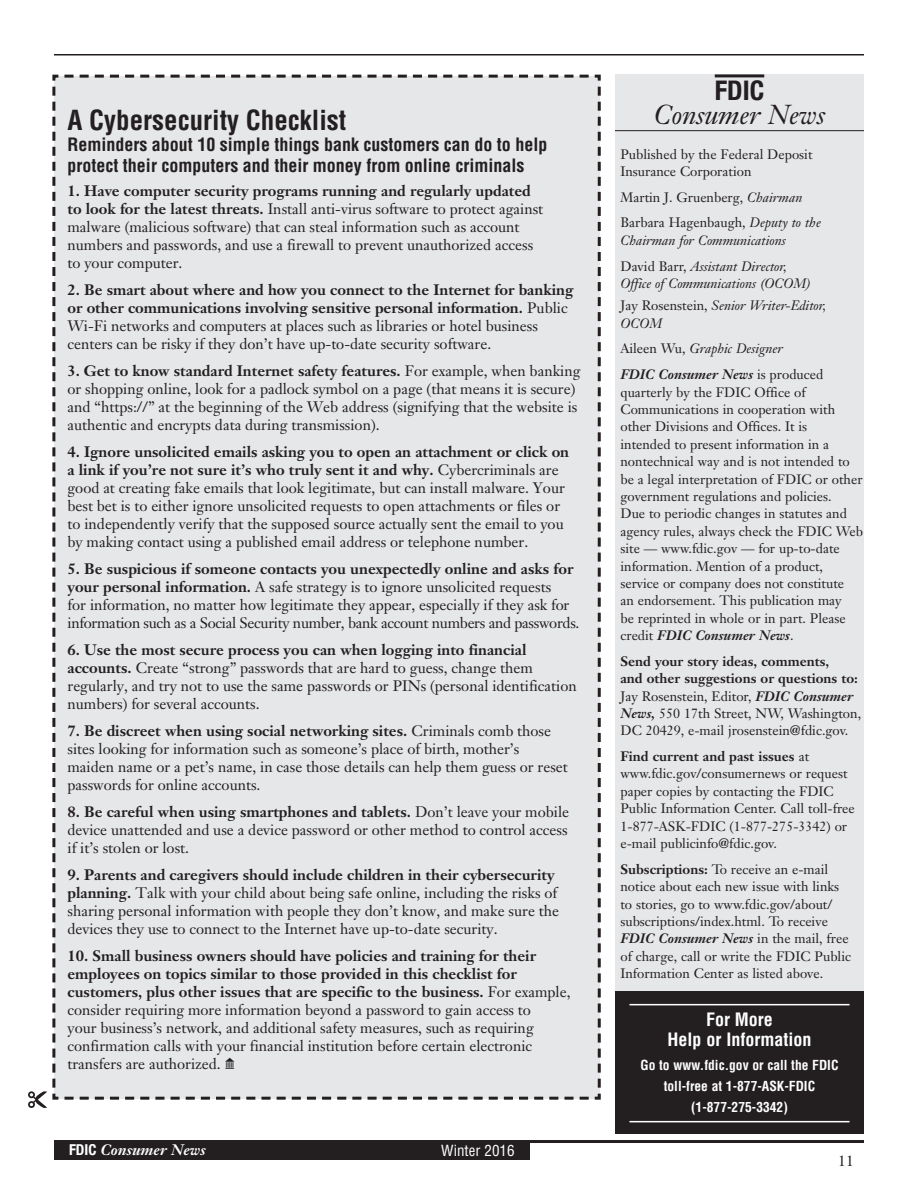
<style>
.page{position:relative;width:918px;height:1188px;background:#fff}
.page>*{position:absolute;margin:0;border:0;box-sizing:border-box;transform-origin:0 0}
.t1{font:700 condensed 27px "Helvetica";color:#231f20}
._00_1head_CN{font:italic 27px/24px "Janson Text";color:#231f20;text-align:center}
.t2{font:700 condensed 18px/21px "Helvetica";color:#231f20}
.t3{font:700 condensed 18px "Helvetica";color:#fff}
.new_body_text{font:15px/18px "Janson Text";color:#231f20}
.t4{font:italic 700 15px "Janson Text";color:#fff}
.t5{font:condensed 15px "Helvetica";color:#fff}
._04_msthead_copy{font:13.5px/17.4px "Janson Text";color:#231f20}
._04_msthead_copy-2{font:italic 13.5px/17.4px "Janson Text";color:#231f20}
.t6{font:700 condensed 13.5px/21px "Helvetica";color:#fff;text-align:center}
.s1{font-weight:700}
.s2{font-family:"Carta"}
.s3{font-family:"Helvetica Neue";font-style:normal;font-stretch:condensed}
.s4{font-family:"Helvetica Neue";font-weight:700;font-style:normal;font-stretch:condensed}
.s5{font-style:italic}
.s6{font-style:normal}
.s7{font-weight:700;font-style:italic}
</style>
<div class="page">
<hr style="left:54px;top:1140px;width:810px;height:3px;background:#231f20">
<div style="left:54px;top:1141px;width:476px;height:19px;background:#231f20"></div>
<hr style="left:54px;top:54px;width:810px;height:2px;background:#231f20">
<div style="left:52px;top:74px;width:549px;height:1026px;background:#e6e7e9"></div>
<div style="left:615px;top:74px;width:249px;height:73px;background:#e6e7e9"></div>
<hr style="left:715px;top:74px;width:49px;height:3px;background:#231f20">
<hr style="left:615px;top:130px;width:249px;height:1px;background:#231f20">
<div style="left:615px;top:991px;width:249px;height:143px;background:#231f20"></div>
<hr style="left:629px;top:1004px;width:221px;height:1px;background:#fff">
<hr style="left:629px;top:1121px;width:221px;height:1px;background:#fff">
<div style="left:615px;top:140px;width:249px;height:851px;background:#e6e7e9"></div>
<svg style="left:28px;top:87px;width:27px;height:1021px"></svg>
<p class="t1" style="left:68px;top:103px;width:280px">A Cybersecurity Checklist</p>
<p class="t2" style="left:68px;top:134px;width:481px">Reminders about 10 simple things bank customers can do to help protect their computers and their money from online criminals</p>
<p class="new_body_text" style="left:68px;top:182px;width:477px"><span class="s1">1. Have computer security programs running and regularly updated to look for the latest threats.</span> Install anti-virus software to protect against malware (malicious software) that can steal information such as account numbers and passwords, and use a firewall to prevent unauthorized access to your computer.</p>
<p class="new_body_text" style="left:68px;top:281px;width:507px"><span class="s1">2. Be smart about where and how you connect to the Internet for banking or other communications involving sensitive personal information.</span> Public Wi-Fi networks and computers at places such as libraries or hotel business centers can be risky if they don’t have up-to-date security software.</p>
<p class="new_body_text" style="left:68px;top:362px;width:514px"><span class="s1">3. Get to know standard Internet safety features.</span> For example, when banking or shopping online, look for a padlock symbol on a page (that means it is secure) and “https://” at the beginning of the Web address (signifying that the website is authentic and encrypts data during transmission).</p>
<p class="new_body_text" style="left:68px;top:443px;width:503px"><span class="s1">4. Ignore unsolicited emails asking you to open an attachment or click on a link if you’re not sure it’s who truly sent it and why.</span> Cybercriminals are good at creating fake emails that look legitimate, but can install malware. Your best bet is to either ignore unsolicited requests to open attachments or files or to independently verify that the supposed source actually sent the email to you by making contact using a published email address or telephone number.</p>
<p class="new_body_text" style="left:68px;top:560px;width:513px"><span class="s1">5. Be suspicious if someone contacts you unexpectedly online and asks for your personal information.</span> A safe strategy is to ignore unsolicited requests<br>for information, no matter how legitimate they appear, especially if they ask for information such as a Social Security number, bank account numbers and passwords.</p>
<p class="new_body_text" style="left:68px;top:641px;width:511px"><span class="s1">6. Use the most secure process you can when logging into financial accounts.</span> Create “strong” passwords that are hard to guess, change them regularly, and try not to use the same passwords or PINs (personal identification numbers) for several accounts.</p>
<p class="new_body_text" style="left:68px;top:722px;width:502px"><span class="s1">7. Be discreet when using social networking sites.</span> Criminals comb those sites looking for information such as someone’s place of birth, mother’s maiden name or a pet’s name, in case those details can help them guess or reset passwords for online accounts.</p>
<p class="new_body_text" style="left:68px;top:803px;width:503px;text-align:justify"><span class="s1">8. Be careful when using smartphones and tablets.</span> Don’t leave your mobile device unattended and use a device password or other method to control access if it’s stolen or lost.</p>
<p class="new_body_text" style="left:68px;top:866px;width:493px"><span class="s1">9. Parents and caregivers should include children in their cybersecurity planning.</span> Talk with your child about being safe online, including the risks of sharing personal information with people they don’t know, and make sure the devices they use to connect to the Internet have up-to-date security.</p>
<p class="new_body_text" style="left:68px;top:947px;width:505px"><span class="s1">10. Small business owners should have policies and training for their employees on topics similar to those provided in this checklist for customers, plus other issues that are specific to the business.</span> For example, consider requiring more information beyond a password to gain access to<br>your business’s network, and additional safety measures, such as requiring confirmation calls with your financial institution before certain electronic transfers are authorized. <span class="s2">Q</span></p>
<p class="t4" style="left:69px;top:1140px;width:138px"><span class="s3">FDIC</span> Consumer News</p>
<p class="t5" style="left:441px;top:1141px;width:75px">Winter 2016</p>
<p class="_00_1head_CN" style="left:654px;top:79px;width:173px"><span class="s4">FDIC<br></span>Consumer News</p>
<p class="_04_msthead_copy" style="left:620px;top:145px;width:194px">Published by the Federal Deposit<br>Insurance Corporation</p>
<p class="_04_msthead_copy" style="left:620px;top:188px;width:183px">Martin J. Gruenberg, <span class="s5">Chairman</span></p>
<p class="_04_msthead_copy-2" style="left:620px;top:214px;width:202px"><span class="s6">Barbara Hagenbaugh,</span> Deputy to the<br>Chairman for Communications</p>
<p class="_04_msthead_copy-2" style="left:620px;top:257px;width:192px"><span class="s6">David Barr,</span> Assistant Director,<br>Office of Communications (OCOM)</p>
<p class="_04_msthead_copy-2" style="left:620px;top:297px;width:207px"><span class="s6">Jay Rosenstein,</span> Senior Writer-Editor,<br>OCOM</p>
<p class="_04_msthead_copy-2" style="left:620px;top:340px;width:164px"><span class="s6">Aileen Wu,</span> Graphic Designer</p>
<p class="_04_msthead_copy" style="left:620px;top:366px;width:244px"><span class="s7">FDIC Consumer News</span> is produced quarterly by the FDIC Office of Communications in cooperation with other Divisions and Offices. It is<br>intended to present information in a nontechnical way and is not intended to be a legal interpretation of FDIC or other government regulations and policies.<br>Due to periodic changes in statutes and agency rules, always check the FDIC Web site — www.fdic.gov — for up-to-date information. Mention of a product, service or company does not constitute<br>an endorsement. This publication may<br>be reprinted in whole or in part. Please credit <span class="s7">FDIC Consumer News</span>.</p>
<p class="_04_msthead_copy" style="left:620px;top:652px;width:242px"><span class="s1">Send your story ideas, comments,<br>and other suggestions or questions to:<br></span>Jay Rosenstein, Editor, <span class="s7">FDIC Consumer News,</span> 550 17th Street, NW, Washington, DC 20429, e-mail jrosenstein@fdic.gov.</p>
<p class="_04_msthead_copy" style="left:620px;top:748px;width:236px"><span class="s1">Find current and past issues</span> at www.fdic.gov/consumernews or request paper copies by contacting the FDIC Public Information Center. Call toll-free 1-877-ASK-FDIC (1-877-275-3342) or e-mail publicinfo@fdic.gov.</p>
<p class="_04_msthead_copy" style="left:620px;top:860px;width:232px"><span class="s1">Subscriptions:</span> To receive an e-mail notice about each new issue with links to stories, go to www.fdic.gov/about/ subscriptions/index.html. To receive <span class="s7">FDIC Consumer News</span> in the mail, free of charge, call or write the FDIC Public Information Center as listed above.</p>
<p class="t3" style="left:706px;top:1009px;width:68px">For More</p>
<p class="t3" style="left:668px;top:1028px;width:145px">Help or Information</p>
<p class="t6" style="left:640px;top:1054px;width:200px">Go to www.fdic.gov or call the FDIC toll-free at 1-877-ASK-FDIC (1-877-275-3342)</p>
<p class="new_body_text" style="left:838px;top:1152px;width:17px">11</p>
</div>
